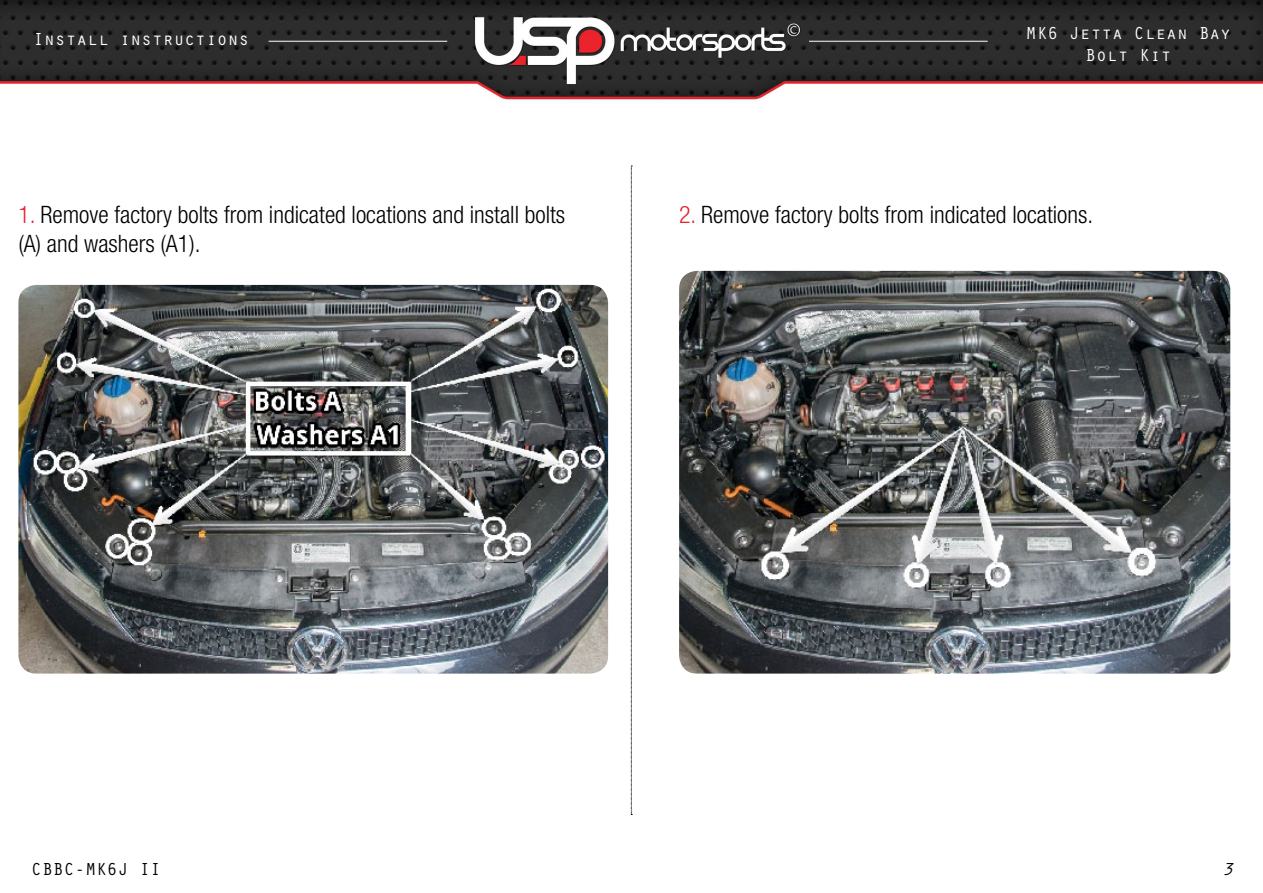
<style>
.page{position:relative;width:1263px;height:893px;background:#fff}
.page>*{position:absolute;margin:0;border:0;box-sizing:border-box;transform-origin:0 0}
.t1{font:300 condensed 24px/28.8px "Helvetica Neue";color:#000}
.t2{font:18px/21.6px "Orator Std";color:#fff;text-align:center}
.t3{font:18px "Orator Std";color:#000}
.t4{font:italic 18px "Orator Std";color:#000}
.s1{color:#ea232f}
</style>
<div class="page">
<img style="left:0;top:0;width:1263px;height:100px">
<hr style="left:269px;top:41px;width:178px;height:1px;background:#fff">
<hr style="left:809px;top:41px;width:179px;height:1px;background:#fff">
<svg style="left:631px;top:166px;width:1px;height:649px"></svg>
<img style="left:18px;top:285px;width:590px;height:389px">
<img style="left:679px;top:271px;width:551px;height:403px">
<p class="t2" style="left:33px;top:28px;width:218px">Install instructions</p>
<p class="t2" style="left:1026px;top:22px;width:207px">MK6 Jetta Clean Bay<br>Bolt Kit</p>
<p class="t1" style="left:18px;top:200px;width:548px"><span class="s1">1.</span> Remove factory bolts from indicated locations and install bolts (A) and washers (A1).</p>
<p class="t1" style="left:679px;top:200px;width:416px"><span class="s1">2.</span> Remove factory bolts from indicated locations.</p>
<p class="t3" style="left:31px;top:856px;width:131px">CBBC-MK6J II</p>
<p class="t4" style="left:1222px;top:856px;width:12px">3</p>
</div>
